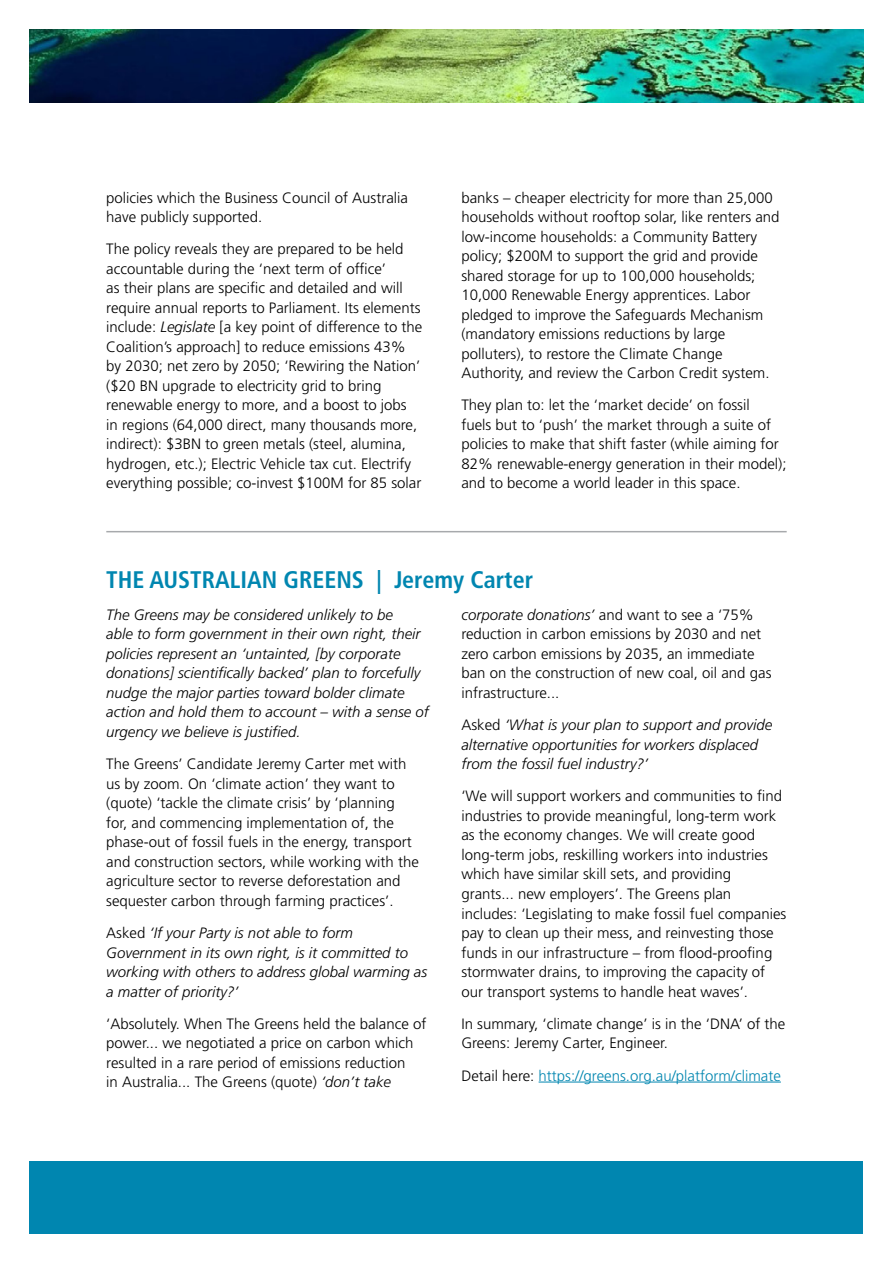
<style>
.page{position:relative;width:893px;height:1263px;background:#fff}
.page>*{position:absolute;margin:0;border:0;box-sizing:border-box;transform-origin:0 0}
.t1{font:700 condensed 24px "Frutiger LT Std";color:#0086b0}
.t2{font:300 15px/19.5px "Frutiger LT Std";color:#000}
.t3{font:italic 300 15px/19.5px "Frutiger LT Std";color:#000}
.t4{font:300 15px "Frutiger LT Std";color:#0086b0}
.s1{font-style:italic}
.s2{font-style:normal}
.s3{color:#000}
</style>
<div class="page">
<hr style="left:106px;top:531px;width:681px;height:1px;background:#a7a9ac">
<hr style="left:539px;top:1082px;width:242px;height:1px;background:#0086b0">
<img style="left:30px;top:30px;width:833px;height:72px">
<div style="left:30px;top:1161px;width:833px;height:72px;background:#0086b0"></div>
<p class="t2" style="left:106px;top:188px;width:303px">policies which the Business Council of Australia have publicly supported.</p>
<p class="t2" style="left:106px;top:240px;width:318px">The policy reveals they are prepared to be held accountable during the ‘next term of office’<br>as their plans are specific and detailed and will require annual reports to Parliament. Its elements include: <span class="s1">Legislate</span> [a key point of difference to the Coalition’s approach] to reduce emissions 43% by 2030; net zero by 2050; ‘Rewiring the Nation’ ($20 BN upgrade to electricity grid to bring renewable energy to more, and a boost to jobs<br>in regions (64,000 direct, many thousands more, indirect): $3BN to green metals (steel, alumina, hydrogen, etc.); Electric Vehicle tax cut. Electrify everything possible; co-invest $100M for 85 solar</p>
<p class="t2" style="left:461px;top:188px;width:320px">banks – cheaper electricity for more than 25,000 households without rooftop solar, like renters and low-income households: a Community Battery policy; $200M to support the grid and provide shared storage for up to 100,000 households; 10,000 Renewable Energy apprentices. Labor pledged to improve the Safeguards Mechanism (mandatory emissions reductions by large polluters), to restore the Climate Change Authority, and review the Carbon Credit system.</p>
<p class="t2" style="left:461px;top:396px;width:327px">They plan to: let the ‘market decide’ on fossil<br>fuels but to ‘push’ the market through a suite of policies to make that shift faster (while aiming for 82% renewable-energy generation in their model); and to become a world leader in this space.</p>
<h1 class="t1" style="left:106px;top:565px;width:428px">THE AUSTRALIAN GREENS | Jeremy Carter</h1>
<p class="t3" style="left:106px;top:605px;width:324px">The Greens may be considered unlikely to be<br>able to form government in their own right, their policies represent an ‘untainted, [by corporate donations] scientifically backed’ plan to forcefully nudge the major parties toward bolder climate action and hold them to account – with a sense of urgency we believe is justified.</p>
<p class="t2" style="left:106px;top:754px;width:314px">The Greens’ Candidate Jeremy Carter met with us by zoom. On ‘climate action’ they want to (quote) ‘tackle the climate crisis’ by ‘planning for, and commencing implementation of, the phase-out of fossil fuels in the energy, transport and construction sectors, while working with the agriculture sector to reverse deforestation and sequester carbon through farming practices’.</p>
<p class="t3" style="left:106px;top:923px;width:322px"><span class="s2">Asked</span> ‘If your Party is not able to form Government in its own right, is it committed to working with others to address global warming as a matter of priority?’</p>
<p class="t2" style="left:106px;top:1014px;width:322px">‘Absolutely. When The Greens held the balance of power... we negotiated a price on carbon which resulted in a rare period of emissions reduction<br>in Australia... The Greens (quote) <span class="s1">‘don’t take</span></p>
<p class="t2" style="left:461px;top:605px;width:312px"><span class="s1">corporate donations’</span> and want to see a ‘75% reduction in carbon emissions by 2030 and net zero carbon emissions by 2035, an immediate ban on the construction of new coal, oil and gas infrastructure...</p>
<p class="t3" style="left:461px;top:715px;width:312px"><span class="s2">Asked</span> ‘What is your plan to support and provide alternative opportunities for workers displaced from the fossil fuel industry?’</p>
<p class="t2" style="left:461px;top:787px;width:327px">‘We will support workers and communities to find industries to provide meaningful, long-term work as the economy changes. We will create good long-term jobs, reskilling workers into industries which have similar skill sets, and providing grants... new employers’. The Greens plan includes: ‘Legislating to make fossil fuel companies pay to clean up their mess, and reinvesting those funds in our infrastructure – from flood-proofing stormwater drains, to improving the capacity of our transport systems to handle heat waves’.</p>
<p class="t2" style="left:461px;top:1014px;width:326px">In summary, ‘climate change’ is in the ‘DNA’ of the<br>Greens: Jeremy Carter, Engineer.</p>
<p class="t4" style="left:461px;top:1067px;width:321px"><span class="s3">Detail here:</span> https://greens.org.au/platform/climate</p>
</div>
